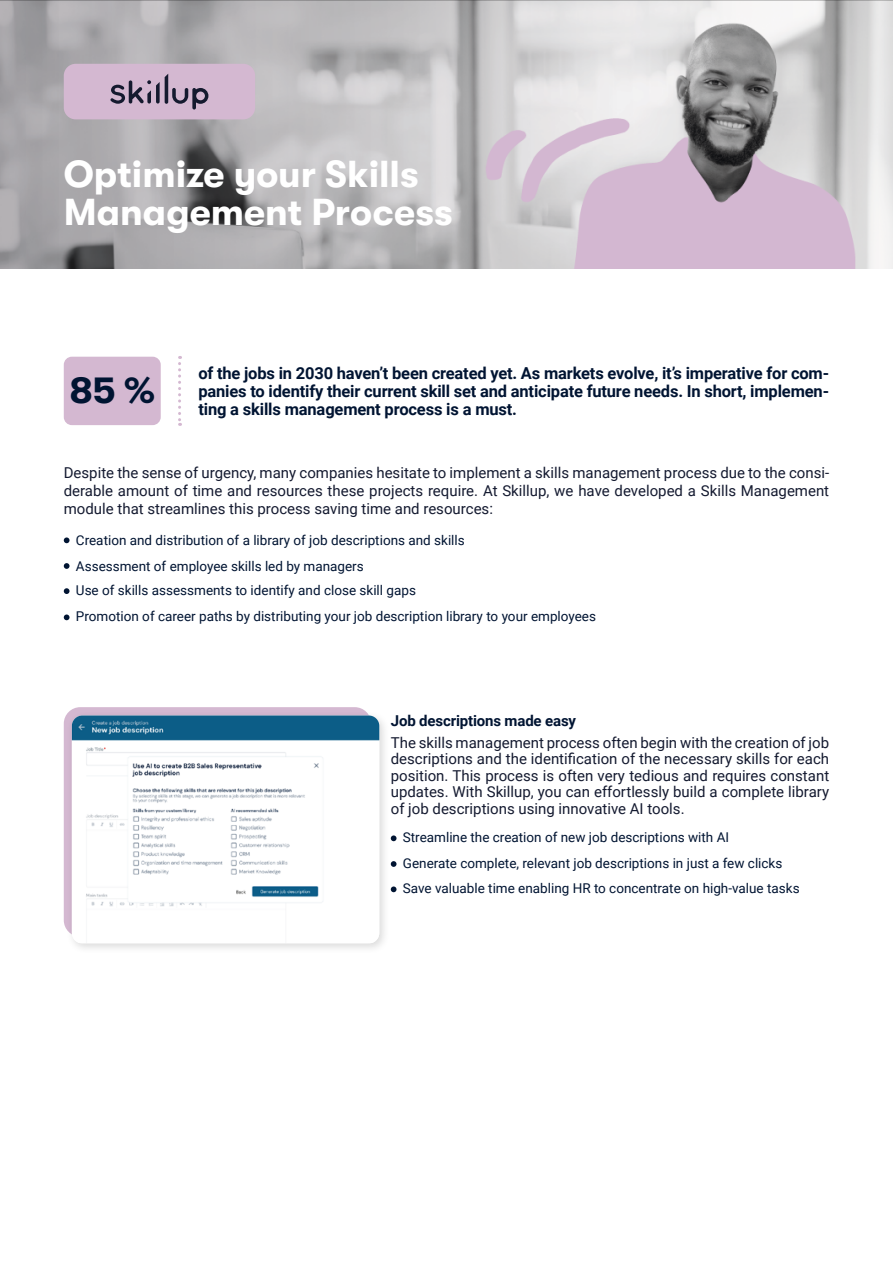
<style>
.page{position:relative;width:893px;height:1263px;background:#fff}
.page>*{position:absolute;margin:0;border:0;box-sizing:border-box;transform-origin:0 0}
.t1{font:700 37.5px/37.5px "GT Walsheim Pro";color:#fff}
.t2{font:700 37.5px "GT Walsheim Pro";color:#001432}
.t3{font:700 16.5px/18px "Roboto";letter-spacing:-.01em;color:#001432;text-align:justify}
.t4{font:15px/16.5px "Roboto";color:#141a30;text-align:justify}
.t5{font:700 15px "Roboto";letter-spacing:-.01em;color:#001432}
.t6{font:13.5px/26.2px "Roboto";color:#001432}
</style>
<div class="page">
<img style="left:0;top:0;width:893px;height:268px">
<div style="left:64px;top:64px;width:191px;height:55px;background:#d4b8d1;border-radius:12px"></div>
<svg style="left:64px;top:537px;width:6px;height:6px"></svg>
<svg style="left:64px;top:563px;width:6px;height:6px"></svg>
<svg style="left:64px;top:588px;width:6px;height:6px"></svg>
<svg style="left:64px;top:614px;width:6px;height:6px"></svg>
<div style="left:66px;top:710px;width:325px;height:245px;background:#000;opacity:.15"></div>
<img style="left:72px;top:715px;width:307px;height:228px">
<svg style="left:391px;top:835px;width:5px;height:6px"></svg>
<svg style="left:391px;top:861px;width:5px;height:6px"></svg>
<svg style="left:391px;top:886px;width:5px;height:6px"></svg>
<div style="left:64px;top:357px;width:97px;height:68px;background:#d4b8d1;border-radius:8px"></div>
<svg style="left:178px;top:356px;width:3px;height:70px"></svg>
<svg style="left:110px;top:74px;width:98px;height:36px"></svg>
<h1 class="t1" style="left:64px;top:156px;width:391px">Optimize your Skills<br>Management Process</h1>
<h1 class="t2" style="left:69px;top:369px;width:87px">85 %</h1>
<p class="t3" style="left:198px;top:364px;width:632px">of the jobs in 2030 haven’t been created yet. As markets evolve, it’s imperative for com&shy;panies to identify their current skill set and anticipate future needs. In short, implemen&shy;ting a skills management process is a must.</p>
<p class="t4" style="left:64px;top:463px;width:767px;line-height:18px">Despite the sense of urgency, many companies hesitate to implement a skills management process due to the consi&shy;derable amount of time and resources these projects require. At Skillup, we have developed a Skills Management module that streamlines this process saving time and resources:</p>
<p class="t6" style="left:76px;top:526px;width:390px">Creation and distribution of a library of job descriptions and skills<br>Assessment of employee skills led by managers</p>
<p class="t6" style="left:76px;top:576px;width:522px">Use of skills assessments to identify and close skill gaps<br>Promotion of career paths by distributing your job description library to your employees</p>
<p class="t5" style="left:391px;top:710px;width:187px">Job descriptions made easy</p>
<p class="t4" style="left:391px;top:734px;width:440px">The skills management process often begin with the creation of job descriptions and the identification of the necessary skills for each position. This process is often very tedious and requires constant updates. With Skillup, you can effortlessly build a complete library of job descriptions using innovative AI tools.</p>
<p class="t6" style="left:403px;top:824px;width:398px;line-height:25.3px">Streamline the creation of new job descriptions with AI<br>Generate complete, relevant job descriptions in just a few clicks<br>Save valuable time enabling HR to concentrate on high-value tasks</p>
</div>
